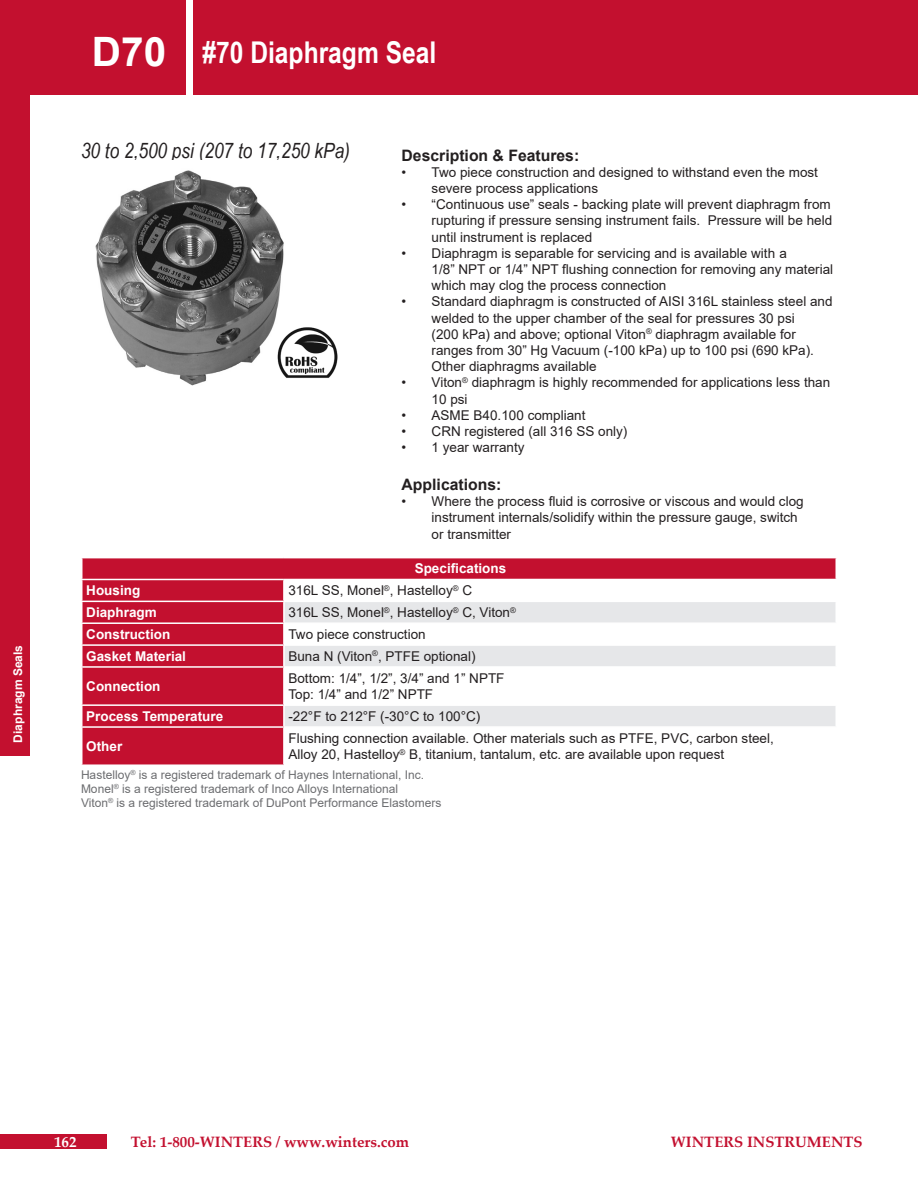
<style>
.page{position:relative;width:918px;height:1188px;background:#fff}
.page>*{position:absolute;margin:0;border:0;box-sizing:border-box;transform-origin:0 0}
.t1{font:700 40.5px "Arial";color:#fff}
.t2{font:700 30px "Arial Narrow";color:#fff}
.t3{font:italic 21px "Arial Narrow";color:#231f20}
.t4{font:700 15.75px "Arial";color:#231f20}
.t5{font:700 15px "Palatino Linotype";color:#c3102f}
.t6{font:700 15px "Palatino Linotype";color:#fff}
.t7{font:13.5px/16.2px "Arial";color:#231f20}
.t8{font:700 13.5px "Arial";color:#fff}
.t9{font:12px "Arial";color:#6c6d70}
.t10{font:700 12px "Arial";color:#fff}
</style>
<div class="page">
<div style="left:0;top:88px;width:29px;height:668px;background:#c3102f"></div>
<div style="left:0;top:0;width:185px;height:95px;background:#c3102f"></div>
<div style="left:194px;top:0;width:724px;height:95px;background:#c3102f"></div>
<div style="left:0;top:1134px;width:106px;height:14px;background:#c3102f"></div>
<img style="left:95px;top:170px;width:189px;height:216px">
<svg style="left:82px;top:558px;width:754px;height:206px;fill:#c3102f"></svg>
<svg style="left:285px;top:602px;width:551px;height:124px;fill:#e6e7e9"></svg>
<hr style="left:81px;top:579px;width:203px;height:1px;background:#fff">
<hr style="left:284px;top:579px;width:553px;height:1px;background:#fff">
<hr style="left:283px;top:580px;width:2px;height:21px;background:#fff">
<hr style="left:81px;top:601px;width:203px;height:1px;background:#fff">
<hr style="left:284px;top:601px;width:553px;height:1px;background:#fff">
<hr style="left:283px;top:602px;width:2px;height:20px;background:#fff">
<hr style="left:81px;top:622px;width:203px;height:2px;background:#fff">
<hr style="left:284px;top:622px;width:553px;height:2px;background:#fff">
<hr style="left:283px;top:624px;width:2px;height:20px;background:#fff">
<hr style="left:81px;top:644px;width:203px;height:2px;background:#fff">
<hr style="left:284px;top:644px;width:553px;height:2px;background:#fff">
<hr style="left:283px;top:646px;width:2px;height:20px;background:#fff">
<hr style="left:81px;top:666px;width:203px;height:2px;background:#fff">
<hr style="left:284px;top:666px;width:553px;height:2px;background:#fff">
<hr style="left:283px;top:668px;width:2px;height:36px;background:#fff">
<hr style="left:81px;top:704px;width:203px;height:2px;background:#fff">
<hr style="left:284px;top:704px;width:553px;height:2px;background:#fff">
<hr style="left:283px;top:706px;width:2px;height:20px;background:#fff">
<hr style="left:81px;top:726px;width:203px;height:2px;background:#fff">
<hr style="left:284px;top:726px;width:553px;height:2px;background:#fff">
<hr style="left:283px;top:728px;width:2px;height:36px;background:#fff">
<img style="left:276px;top:324px;width:62px;height:56px">
<p class="t10" style="left:10px;top:742px;width:99px;rotate:-90deg">Diaphragm Seals</p>
<p class="t1" style="left:92px;top:24px;width:76px">D70</p>
<p class="t2" style="left:202px;top:30px;width:235px">#70 Diaphragm Seal</p>
<p class="t3" style="left:81px;top:136px;width:271px">30 to 2,500 psi (207 to 17,250 kPa)</p>
<p class="t4" style="left:402px;top:144px;width:179px">Description &amp; Features:</p>
<p class="t7" style="left:432px;top:164px;width:388px;text-indent:-30px">• Two piece construction and designed to withstand even the most severe process applications</p>
<p class="t7" style="left:432px;top:196px;width:402px;text-align:justify;text-indent:-30px">• “Continuous use” seals - backing plate will prevent diaphragm from rupturing if pressure sensing instrument fails. Pressure will be held until instrument is replaced</p>
<p class="t7" style="left:402px;top:245px;width:387px">• Diaphragm is separable for servicing and is available with a</p>
<p class="t7" style="left:432px;top:261px;width:403px">1/8” NPT or 1/4” NPT flushing connection for removing any material which may clog the process connection</p>
<p class="t7" style="left:402px;top:293px;width:432px;text-align:center">• Standard diaphragm is constructed of AISI 316L stainless steel and welded to the upper chamber of the seal for pressures 30 psi</p>
<p class="t7" style="left:432px;top:326px;width:384px">(200 kPa) and above; optional Viton<sup>®</sup> diaphragm available for ranges from 30” Hg Vacuum (-100 kPa) up to 100 psi (690 kPa).<br>Other diaphragms available</p>
<p class="t7" style="left:432px;top:374px;width:400px;text-indent:-30px">• Viton<sup>®</sup> diaphragm is highly recommended for applications less than<br>10 psi</p>
<p class="t7" style="left:402px;top:407px;width:185px">• ASME B40.100 compliant</p>
<p class="t7" style="left:402px;top:423px;width:227px">• CRN registered (all 316 SS only)</p>
<p class="t7" style="left:402px;top:439px;width:125px">• 1 year warranty</p>
<p class="t4" style="left:402px;top:473px;width:101px">Applications:</p>
<p class="t7" style="left:432px;top:493px;width:374px;text-indent:-30px">• Where the process fluid is corrosive or viscous and would clog instrument internals/solidify within the pressure gauge, switch or transmitter</p>
<p class="t8" style="left:415px;top:559px;width:93px">Specifications</p>
<p class="t8" style="left:86px;top:581px;width:56px">Housing</p>
<p class="t7" style="left:288px;top:582px;width:185px">316L SS, Monel<sup>®</sup>, Hastelloy<sup>®</sup> C</p>
<p class="t8" style="left:86px;top:603px;width:72px">Diaphragm</p>
<p class="t7" style="left:288px;top:604px;width:229px">316L SS, Monel<sup>®</sup>, Hastelloy<sup>®</sup> C, Viton<sup>®</sup></p>
<p class="t8" style="left:86px;top:625px;width:85px">Construction</p>
<p class="t7" style="left:288px;top:626px;width:139px">Two piece construction</p>
<p class="t8" style="left:86px;top:647px;width:101px">Gasket Material</p>
<p class="t7" style="left:288px;top:648px;width:189px">Buna N (Viton<sup>®</sup>, PTFE optional)</p>
<p class="t8" style="left:86px;top:677px;width:76px">Connection</p>
<p class="t7" style="left:288px;top:670px;width:218px">Bottom: 1/4”, 1/2”, 3/4” and 1” NPTF</p>
<p class="t7" style="left:288px;top:686px;width:146px">Top: 1/4” and 1/2” NPTF</p>
<p class="t8" style="left:86px;top:707px;width:139px">Process Temperature</p>
<p class="t7" style="left:288px;top:708px;width:193px">-22°F to 212°F (-30°C to 100°C)</p>
<p class="t8" style="left:86px;top:737px;width:38px">Other</p>
<p class="t7" style="left:288px;top:730px;width:487px">Flushing connection available. Other materials such as PTFE, PVC, carbon steel,</p>
<p class="t7" style="left:288px;top:746px;width:437px">Alloy 20, Hastelloy<sup>®</sup> B, titanium, tantalum, etc. are available upon request</p>
<p class="t9" style="left:81px;top:766px;width:345px">Hastelloy<sup>®</sup> is a registered trademark of Haynes International, Inc.</p>
<p class="t9" style="left:81px;top:781px;width:319px">Monel<sup>®</sup> is a registered trademark of Inco Alloys International</p>
<p class="t9" style="left:81px;top:795px;width:362px">Viton<sup>®</sup> is a registered trademark of DuPont Performance Elastomers</p>
<p class="t6" style="left:54px;top:1131px;width:24px">162</p>
<p class="t5" style="left:131px;top:1131px;width:280px">Tel: 1-800-WINTERS / www.winters.com</p>
<p class="t5" style="left:671px;top:1131px;width:193px">WINTERS INSTRUMENTS</p>
</div>
